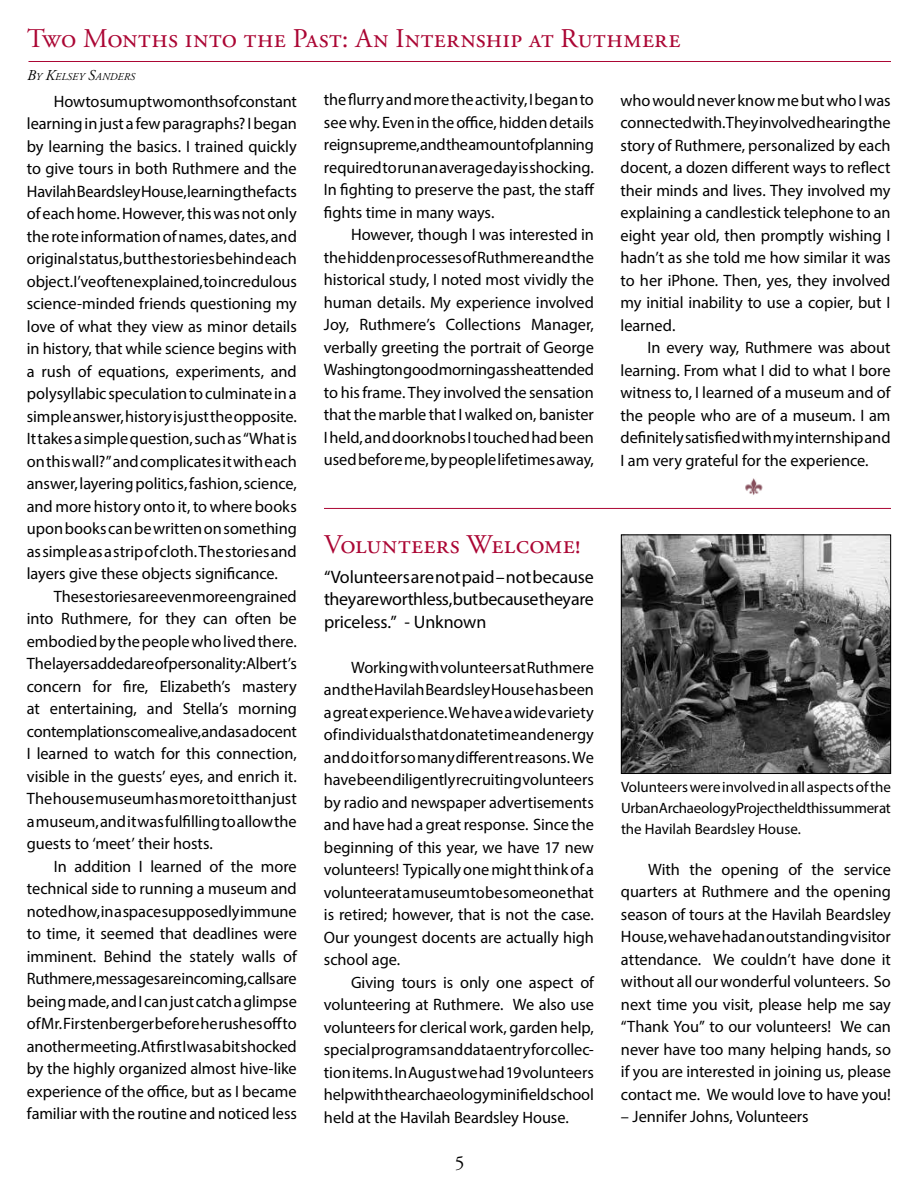
<style>
.page{position:relative;width:918px;height:1188px;background:#fff}
.page>*{position:absolute;margin:0;border:0;box-sizing:border-box;transform-origin:0 0}
.t1{font:27px "Adobe Garamond Pro";letter-spacing:.04em;color:#ab0634}
.t2{font:27px "Adobe Garamond Pro";letter-spacing:.17em;color:#ab0634}
.t3{font:19.5px "Adobe Garamond Pro";color:#000}
.t4{font:18px/22.5px "Myriad Pro";letter-spacing:-.02em;color:#000;text-align:justify}
.t5{font:16.5px/22.5px "Myriad Pro";letter-spacing:-.005em;color:#000;text-align:justify}
.t6{font:15px/21px "Myriad Pro";letter-spacing:-.005em;color:#000;text-align:justify}
.t7{font:italic 10.5px "Adobe Garamond Pro";letter-spacing:.015em;color:#000}
.s1{font-size:15px}
</style>
<div class="page">
<hr style="left:29px;top:61px;width:862px;height:1px;background:#ab0634">
<img style="left:623px;top:537px;width:266px;height:235px">
<div style="left:621px;top:535px;width:270px;height:239px;border:1px solid #000"></div>
<hr style="left:324px;top:508px;width:567px;height:1px;background:#ab0634">
<img style="left:745px;top:478px;width:18px;height:17px">
<h1 class="t1" style="left:27px;top:22px;width:655px">Two Months into the Past: An Internship at Ruthmere</h1>
<p class="t7" style="left:27px;top:70px;width:109px"><span class="s1">B</span>Y <span class="s1">K</span>ELSEY <span class="s1">S</span>ANDERS</p>
<p class="t5" style="left:27px;top:90px;width:272px;text-indent:27px">How to sum up two months of constant learning in just a few paragraphs? I began by learning the basics. I trained quickly to give tours in both Ruthmere and the Havilah Beardsley House, learning the facts of each home. However, this was not only the rote information of names, dates, and original status, but the stories behind each object. I’ve often explained, to incredulous science-minded friends questioning my love of what they view as minor details in history, that while science begins with a rush of equations, experiments, and polysyllabic speculation to culminate in a simple answer, history is just the opposite.<br>It takes a simple question, such as “What is on this wall?” and complicates it with each answer, layering politics, fashion, science, and more history onto it, to where books upon books can be written on something as simple as a strip of cloth. The stories and layers give these objects significance.</p>
<p class="t5" style="left:27px;top:585px;width:272px;text-indent:27px">These stories are even more engrained into Ruthmere, for they can often be embodied by the people who lived there.<br>The layers added are of personality: Albert’s concern for fire, Elizabeth’s mastery at entertaining, and Stella’s morning contemplations come alive, and as a docent I learned to watch for this connection, visible in the guests’ eyes, and enrich it.<br>The house museum has more to it than just a museum, and it was fulfilling to allow the guests to ‘meet’ their hosts.</p>
<p class="t5" style="left:27px;top:855px;width:272px;text-indent:27px">In addition I learned of the more technical side to running a museum and noted how, in a space supposedly immune to time, it seemed that deadlines were imminent. Behind the stately walls of Ruthmere, messages are incoming, calls are being made, and I can just catch a glimpse of Mr. Firstenberger before he rushes off to another meeting. At first I was a bit shocked by the highly organized almost hive-like experience of the office, but as I became familiar with the routine and noticed less</p>
<p class="t5" style="left:324px;top:88px;width:272px">the flurry and more the activity, I began to see why. Even in the office, hidden details reign supreme, and the amount of planning required to run an average day is shocking.<br>In fighting to preserve the past, the staff fights time in many ways.</p>
<p class="t5" style="left:324px;top:223px;width:272px;text-indent:27px">However, though I was interested in the hidden processes of Ruthmere and the historical study, I noted most vividly the human details. My experience involved Joy, Ruthmere’s Collections Manager, verbally greeting the portrait of George Washington good morning as she attended to his frame. They involved the sensation that the marble that I walked on, banister I held, and doorknobs I touched had been used before me, by people lifetimes away,</p>
<h1 class="t2" style="left:324px;top:528px;width:258px">Volunteers Welcome!</h1>
<p class="t4" style="left:324px;top:565px;width:272px">“Volunteers are not paid – not because they are worthless, but because they are priceless.” - Unknown</p>
<p class="t5" style="left:324px;top:656px;width:272px;text-indent:27px">Working with volunteers at Ruthmere and the Havilah Beardsley House has been a great experience. We have a wide variety of individuals that donate time and energy and do it for so many different reasons. We have been diligently recruiting volunteers by radio and newspaper advertisements and have had a great response. Since the beginning of this year, we have 17 new volunteers! Typically one might think of a volunteer at a museum to be someone that is retired; however, that is not the case.<br>Our youngest docents are actually high school age.</p>
<p class="t5" style="left:324px;top:971px;width:272px;text-indent:27px">Giving tours is only one aspect of volunteering at Ruthmere. We also use volunteers for clerical work, garden help, special programs and data entry for collec&shy;tion items. In August we had 19 volunteers help with the archaeology mini field school held at the Havilah Beardsley House.</p>
<p class="t3" style="left:455px;top:1151px;width:11px">5</p>
<p class="t5" style="left:621px;top:89px;width:272px">who would never know me but who I was connected with. They involved hearing the story of Ruthmere, personalized by each docent, a dozen different ways to reflect their minds and lives. They involved my explaining a candlestick telephone to an eight year old, then promptly wishing I hadn’t as she told me how similar it was to her iPhone. Then, yes, they involved my initial inability to use a copier, but I learned.</p>
<p class="t5" style="left:621px;top:336px;width:271px;text-indent:27px">In every way, Ruthmere was about learning. From what I did to what I bore witness to, I learned of a museum and of the people who are of a museum. I am definitely satisfied with my internship and I am very grateful for the experience.</p>
<p class="t6" style="left:621px;top:776px;width:271px">Volunteers were involved in all aspects of the Urban Archaeology Project held this summer at the Havilah Beardsley House.</p>
<p class="t5" style="left:621px;top:858px;width:272px;text-indent:27px">With the opening of the service quarters at Ruthmere and the opening season of tours at the Havilah Beardsley House, we have had an outstanding visitor attendance. We couldn’t have done it without all our wonderful volunteers. So next time you visit, please help me say “Thank You” to our volunteers! We can never have too many helping hands, so if you are interested in joining us, please contact me. We would love to have you!</p>
<p class="t5" style="left:621px;top:1105px;width:189px">– Jennifer Johns, Volunteers</p>
</div>
